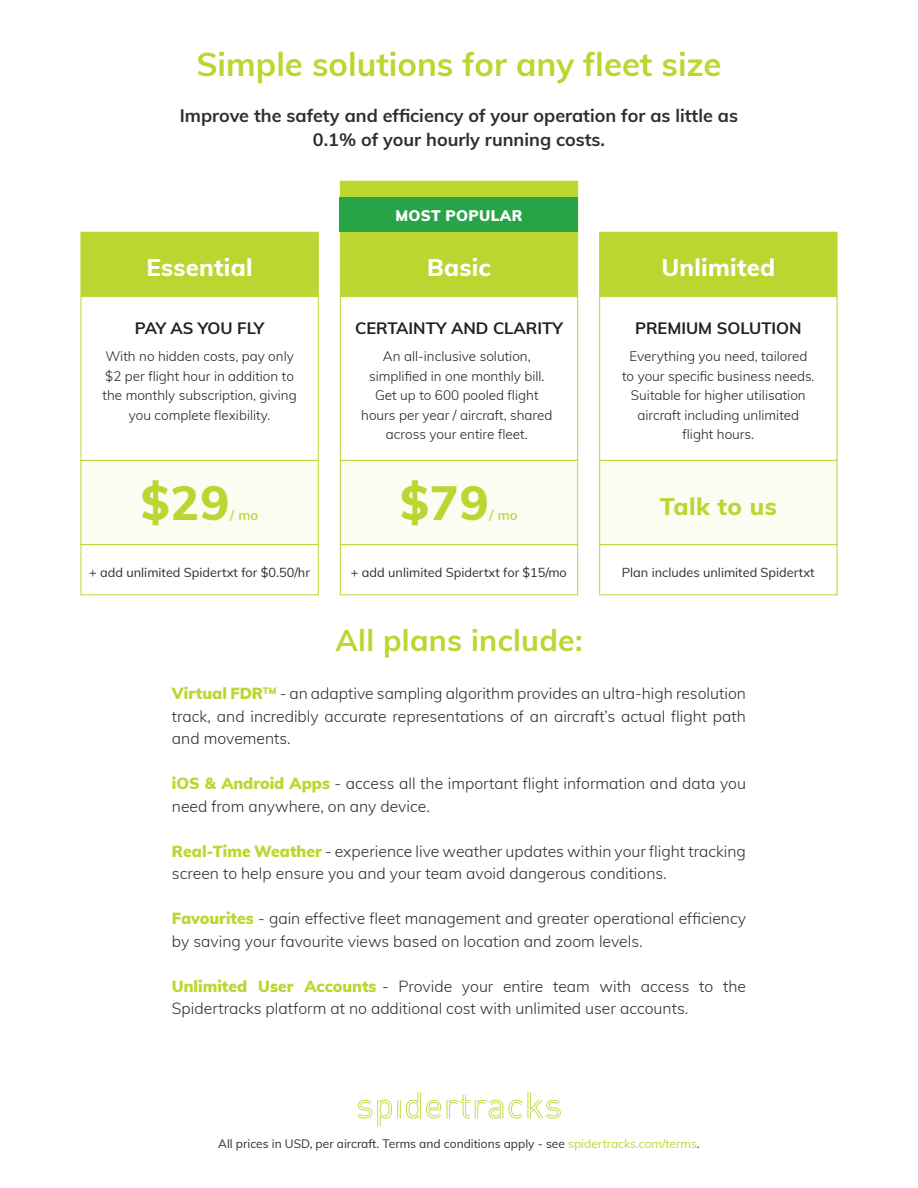
<style>
.page{position:relative;width:918px;height:1188px;background:#fff}
.page>*{position:absolute;margin:0;border:0;box-sizing:border-box;transform-origin:0 0}
.t1{font:800 48px "Muli";color:#bcd531}
.t2{font:700 33px "Muli";color:#bcd631}
.t3{font:700 30px "Muli";letter-spacing:.01em;color:#bcd531}
.t4{font:800 24px "Muli";letter-spacing:.01em;color:#fff}
.t5{font:800 24px "Muli";letter-spacing:.02em;color:#bcd531}
.t6{font:700 18px/24px "Muli";color:#302d2e;text-align:center}
.t7{font:700 16.5px "Muli";color:#231f20}
.t8{font:700 16.5px "Muli";letter-spacing:-.04em;color:#231f20}
.Body_Copy_-_Paragrap{font:300 15.75px/22.5px "Muli";color:#302d2e}
.t9{font:900 15px "Muli";letter-spacing:.02em;color:#fff}
.t10{font:300 13.5px/19.5px "Muli";color:#231f20;text-align:center}
.t11{font:600 13.5px "Muli";color:#bcd531}
.t12{font:12.75px "Muli";color:#302d2e}
.t13{font:12px "Muli";color:#302d2e}
.s1{font-weight:900;color:#bcd631}
.s2{color:#bcd631}
</style>
<div class="page">
<div style="left:81px;top:232px;width:238px;height:64px;background:#bcd631;border:1px solid #bcd531"></div>
<div style="left:81px;top:460px;width:238px;height:85px;background:#fbfcf2"></div>
<div style="left:81px;top:544px;width:238px;height:51px;background:#fff;border:1px solid #bcd531"></div>
<div style="left:340px;top:460px;width:238px;height:85px;background:#fbfcf2;border:1px solid #bcd531"></div>
<div style="left:599px;top:460px;width:238px;height:85px;background:#fbfcf2;border:1px solid #bcd531"></div>
<div style="left:599px;top:232px;width:238px;height:64px;background:#bcd631;border:1px solid #bcd531"></div>
<div style="left:340px;top:181px;width:238px;height:115px;background:#bcd631;border:1px solid #bcd531"></div>
<div style="left:81px;top:296px;width:238px;height:165px;background:#fff;border:1px solid #bcd531"></div>
<div style="left:599px;top:296px;width:238px;height:165px;background:#fff;border:1px solid #bcd531"></div>
<div style="left:340px;top:296px;width:238px;height:165px;background:#fff;border:1px solid #bcd531"></div>
<div style="left:340px;top:198px;width:238px;height:34px;background:#27a448"></div>
<svg style="left:357px;top:1092px;width:204px;height:34px"></svg>
<h1 class="t2" style="left:196px;top:40px;width:527px">Simple solutions for any fleet size</h1>
<h2 class="t6" style="left:180px;top:103px;width:560px">Improve the safety and efficiency of your operation for as little as<br>0.1% of your hourly running costs.</h2>
<p class="t4" style="left:147px;top:250px;width:108px">Essential</p>
<p class="t9" style="left:396px;top:204px;width:128px">MOST POPULAR</p>
<p class="t4" style="left:427px;top:250px;width:65px">Basic</p>
<p class="t4" style="left:661px;top:250px;width:115px">Unlimited</p>
<p class="t8" style="left:135px;top:316px;width:131px">PAY AS YOU FLY</p>
<p class="t7" style="left:355px;top:316px;width:209px">CERTAINTY AND CLARITY</p>
<p class="t7" style="left:635px;top:316px;width:168px">PREMIUM SOLUTION</p>
<p class="t10" style="left:103px;top:346px;width:196px">With no hidden costs, pay only $2 per flight hour in addition to the monthly subscription, giving you complete flexibility.</p>
<p class="t1" style="left:141px;top:468px;width:90px">$29</p>
<p class="t11" style="left:230px;top:505px;width:30px">/ mo</p>
<p class="t10" style="left:361px;top:346px;width:193px">An all-inclusive solution, simplified in one monthly bill.<br>Get up to 600 pooled flight hours per year / aircraft, shared across your entire fleet.</p>
<p class="t10" style="left:622px;top:346px;width:194px">Everything you need, tailored to your specific business needs.<br>Suitable for higher utilisation aircraft including unlimited flight hours.</p>
<p class="t1" style="left:400px;top:468px;width:90px">$79</p>
<p class="t11" style="left:489px;top:505px;width:30px">/ mo</p>
<p class="t5" style="left:660px;top:488px;width:119px">Talk to us</p>
<p class="t12" style="left:89px;top:563px;width:222px">+ add unlimited Spidertxt for $0.50/hr</p>
<p class="t12" style="left:351px;top:563px;width:217px">+ add unlimited Spidertxt for $15/mo</p>
<p class="t12" style="left:622px;top:563px;width:194px">Plan includes unlimited Spidertxt</p>
<p class="t3" style="left:335px;top:618px;width:249px">All plans include:</p>
<h1 class="Body_Copy_-_Paragrap" style="left:172px;top:682px;width:576px;text-align:justify"><span class="s1">Virtual FDR</span><sup>TM</sup> - an adaptive sampling algorithm provides an ultra-high resolution track, and incredibly accurate representations of an aircraft’s actual flight path and movements.</h1>
<p class="Body_Copy_-_Paragrap" style="left:172px;top:772px;width:576px"><span class="s1">iOS &amp; Android Apps</span> - access all the important flight information and data you need from anywhere, on any device.</p>
<p class="Body_Copy_-_Paragrap" style="left:172px;top:839px;width:576px"><span class="s1">Real-Time Weather</span> - experience live weather updates within your flight tracking screen to help ensure you and your team avoid dangerous conditions.</p>
<p class="Body_Copy_-_Paragrap" style="left:172px;top:907px;width:576px"><span class="s1">Favourites</span> - gain effective fleet management and greater operational efficiency by saving your favourite views based on location and zoom levels.</p>
<p class="Body_Copy_-_Paragrap" style="left:172px;top:974px;width:576px"><span class="s1">Unlimited User Accounts</span> - Provide your entire team with access to the<br>Spidertracks platform at no additional cost with unlimited user accounts.</p>
<h1 class="t13" style="left:218px;top:1135px;width:483px">All prices in USD, per aircraft. Terms and conditions apply - see <span class="s2">spidertracks.com/terms</span>.</h1>
</div>
